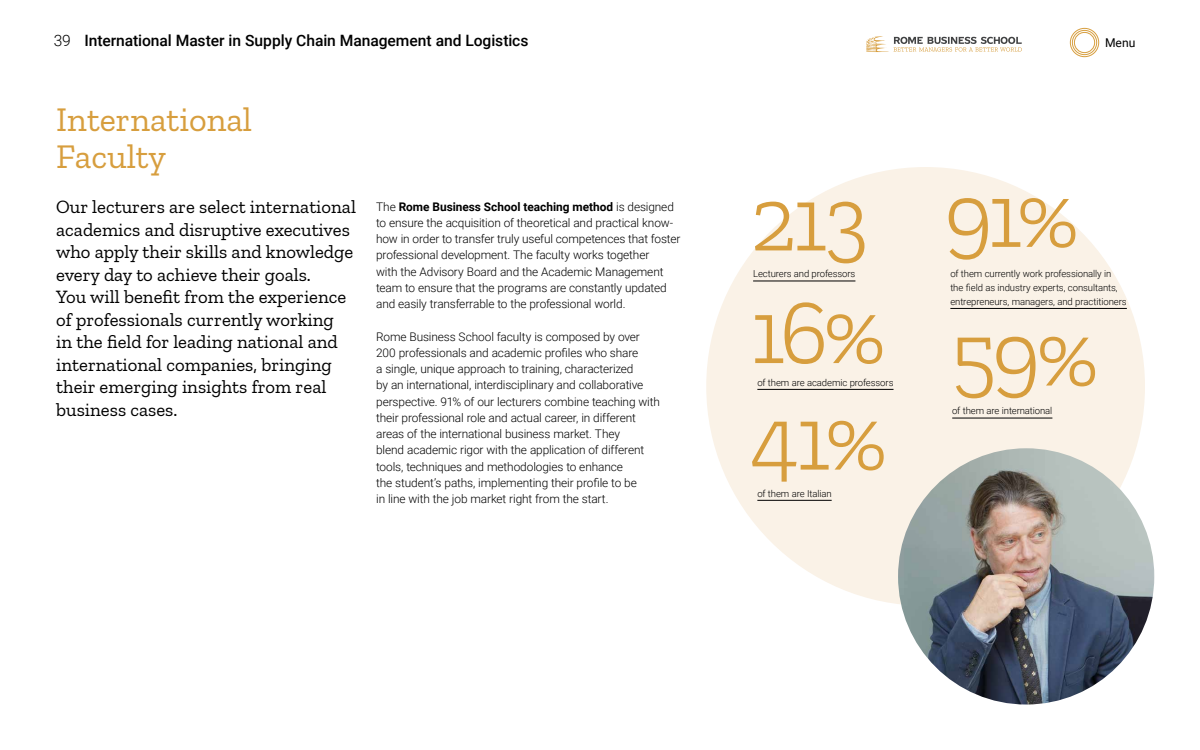
<style>
.page{position:relative;width:1200px;height:750px;background:#fff}
.page>*{position:absolute;margin:0;border:0;box-sizing:border-box;transform-origin:0 0}
.t1{font:300 91.94px "Zilla Slab";letter-spacing:-.055em;color:#d79e3e}
.Titular_Seccion_Dora{font:34.38px/36.9px "Zilla Slab";color:#d79e3e}
.Destacado_1_Zilla_Ne{font:18.75px/22.5px "Zilla Slab";color:#000}
.t2{font:500 15.62px "Roboto";letter-spacing:-.005em;color:#000}
.t3{font:12.12px "Roboto";color:#000}
.Texto_Descripciones{font:300 11.88px/16.2px "Roboto";letter-spacing:-.01em;color:#000}
.Texto_Descripciones-2{font:300 9.56px/14.1px "Roboto";letter-spacing:-.01em;color:#000}
.s1{font-weight:300}
.s2{font-weight:700}
</style>
<div class="page">
<div style="left:1070px;top:28px;width:29px;height:29px;border:1px solid #d79e3e;border-radius:50%"></div>
<div style="left:1072px;top:30px;width:25px;height:25px;border:1px solid #d79e3e;border-radius:50%"></div>
<div style="left:1074px;top:32px;width:21px;height:21px;border:1px solid #d79e3e;border-radius:50%"></div>
<svg style="left:866px;top:36px;width:156px;height:16px"></svg>
<div style="left:706px;top:167px;width:439px;height:439px;background:#faf2e7;border-radius:50%"></div>
<img style="left:898px;top:448px;width:256px;height:257px;border-radius:128px">
<hr style="left:753px;top:281px;width:102px;height:1px;background:#000">
<hr style="left:950px;top:308px;width:177px;height:1px;background:#000">
<hr style="left:757px;top:389px;width:137px;height:1px;background:#000">
<hr style="left:757px;top:500px;width:75px;height:1px;background:#000">
<hr style="left:952px;top:418px;width:100px;height:1px;background:#000">
<h3 class="t2" style="left:54px;top:30px;width:476px"><span class="s1">39</span> International Master in Supply Chain Management and Logistics</h3>
<p class="t3" style="left:1105px;top:34px;width:32px">Menu</p>
<p class="Titular_Seccion_Dora" style="left:56px;top:102px;width:197px">International<br>Faculty</p>
<p class="Destacado_1_Zilla_Ne" style="left:56px;top:196px;width:301px">Our lecturers are select international academics and disruptive executives who apply their skills and knowledge every day to achieve their goals.</p>
<p class="Destacado_1_Zilla_Ne" style="left:56px;top:286px;width:292px">You will benefit from the experience of professionals currently working in the field for leading national and international companies, bringing their emerging insights from real business cases.</p>
<p class="Texto_Descripciones" style="left:376px;top:198px;width:306px">The <span class="s2">Rome Business School teaching method</span> is designed to ensure the acquisition of theoretical and practical know&shy;how in order to transfer truly useful competences that foster professional development. The faculty works together<br>with the Advisory Board and the Academic Management team to ensure that the programs are constantly updated and easily transferrable to the professional world.</p>
<p class="Texto_Descripciones" style="left:376px;top:328px;width:285px">Rome Business School faculty is composed by over 200 professionals and academic profiles who share<br>a single, unique approach to training, characterized<br>by an international, interdisciplinary and collaborative perspective. 91% of our lecturers combine teaching with their professional role and actual career, in different areas of the international business market. They<br>blend academic rigor with the application of different tools, techniques and methodologies to enhance<br>the student’s paths, implementing their profile to be<br>in line with the job market right from the start.</p>
<p class="t1" style="left:750px;top:169px;width:120px">213</p>
<p class="Texto_Descripciones-2" style="left:753px;top:267px;width:104px">Lecturers and professors</p>
<p class="t1" style="left:750px;top:282px;width:137px">16%</p>
<p class="Texto_Descripciones-2" style="left:757px;top:375px;width:138px">of them are academic professors</p>
<p class="t1" style="left:750px;top:389px;width:138px">41%</p>
<p class="Texto_Descripciones-2" style="left:757px;top:486px;width:76px">of them are Italian</p>
<p class="t1" style="left:944px;top:166px;width:136px">91%</p>
<p class="Texto_Descripciones-2" style="left:950px;top:266px;width:178px">of them currently work professionally in the field as industry experts, consultants, entrepreneurs, managers, and practitioners</p>
<p class="t1" style="left:950px;top:305px;width:150px">59%</p>
<p class="Texto_Descripciones-2" style="left:952px;top:404px;width:102px">of them are international</p>
</div>
